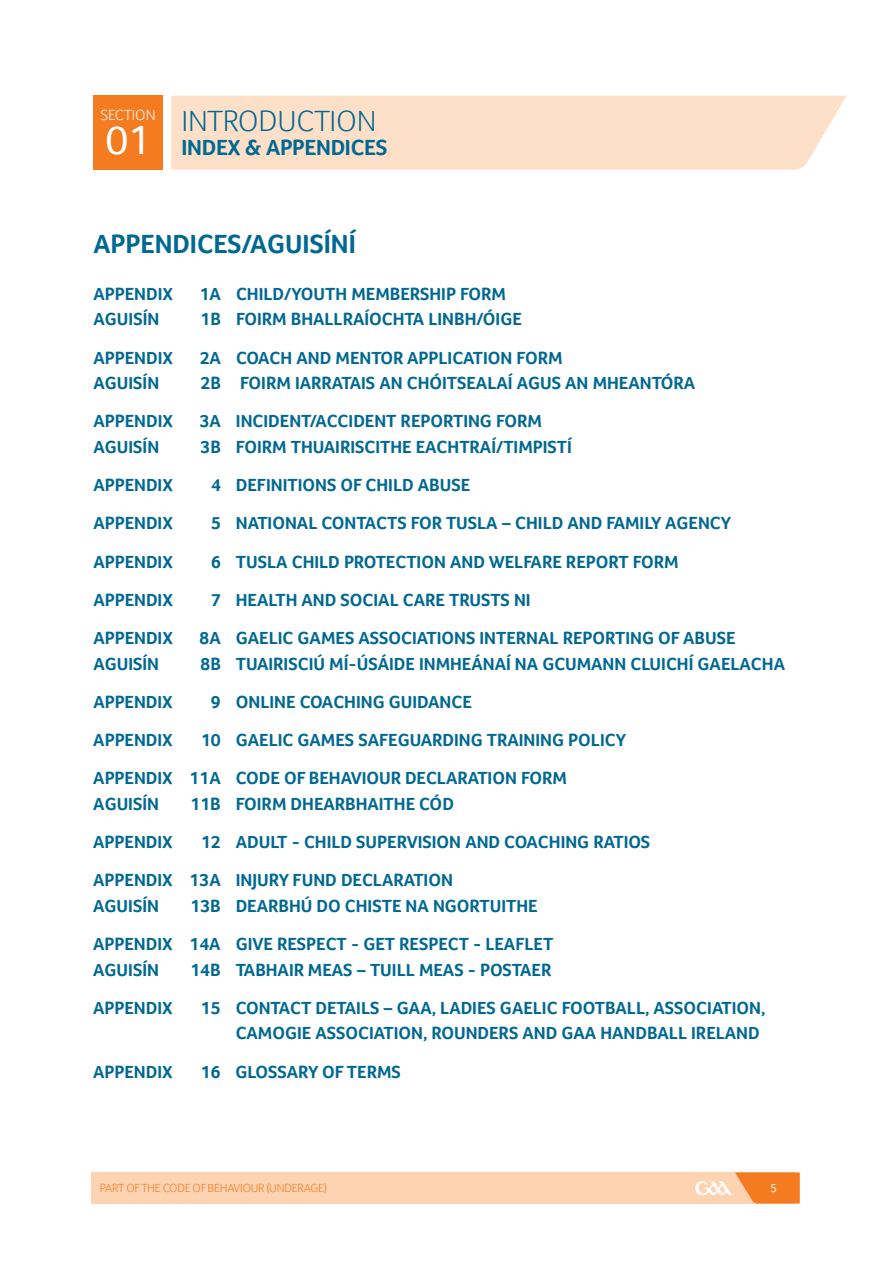
<style>
.page{position:relative;width:893px;height:1263px;background:#fff}
.page>*{position:absolute;margin:0;border:0;box-sizing:border-box;transform-origin:0 0}
.t1{font:42px "Foco";color:#fff}
.t2{font:300 30px "Foco";letter-spacing:-.01em;color:#006892}
.t3{font:700 27px "Foco";color:#006892}
.t4{font:700 22.5px "Foco";letter-spacing:-.01em;color:#006892}
.t5{font:700 18px/38.2px "Foco";color:#006892}
.t6{font:300 15px "Foco";color:#fff}
.t7{font:300 12px "Foco";letter-spacing:-.02em;color:#f47b20}
.t8{font:12px "Foco";color:#fff}
</style>
<div class="page">
<div style="left:91px;top:1172px;width:704px;height:31px;background:#fdd3b1"></div>
<div style="left:171px;top:96px;width:675px;height:74px;background:#fee0c8"></div>
<div style="left:94px;top:96px;width:69px;height:74px;background:#f47b20"></div>
<svg style="left:695px;top:1172px;width:105px;height:31px"></svg>
<p class="t6" style="left:101px;top:105px;width:56px">SECTION</p>
<h1 class="t1" style="left:105px;top:115px;width:47px">01</h1>
<h2 class="t2" style="left:181px;top:101px;width:197px">INTRODUCTION</h2>
<p class="t4" style="left:181px;top:134px;width:207px">INDEX &amp; APPENDICES</p>
<h3 class="t3" style="left:94px;top:228px;width:264px">APPENDICES/AGUISÍNÍ</h3>
<p class="t5" style="left:94px;top:274px;width:81px">APPENDIX</p>
<p class="t5" style="left:200px;top:274px;width:308px">1A CHILD/YOUTH MEMBERSHIP FORM</p>
<p class="t5" style="left:94px;top:300px;width:67px">AGUISÍN</p>
<p class="t5" style="left:201px;top:300px;width:323px">1B FOIRM BHALLRAÍOCHTA LINBH/ÓIGE</p>
<p class="t5" style="left:94px;top:338px;width:81px">APPENDIX</p>
<p class="t5" style="left:200px;top:338px;width:364px">2A COACH AND MENTOR APPLICATION FORM</p>
<p class="t5" style="left:93px;top:364px;width:67px">AGUISÍN</p>
<p class="t5" style="left:201px;top:364px;width:496px">2B FOIRM IARRATAIS AN CHÓITSEALAÍ AGUS AN MHEANTÓRA</p>
<p class="t5" style="left:93px;top:402px;width:81px">APPENDIX</p>
<p class="t5" style="left:200px;top:402px;width:344px">3A INCIDENT/ACCIDENT REPORTING FORM</p>
<p class="t5" style="left:93px;top:427px;width:67px">AGUISÍN</p>
<p class="t5" style="left:201px;top:427px;width:373px">3B FOIRM THUAIRISCITHE EACHTRAÍ/TIMPISTÍ</p>
<p class="t5" style="left:93px;top:466px;width:81px">APPENDIX</p>
<p class="t5" style="left:211px;top:466px;width:261px">4 DEFINITIONS OF CHILD ABUSE</p>
<p class="t5" style="left:93px;top:504px;width:81px">APPENDIX</p>
<p class="t5" style="left:211px;top:504px;width:522px">5 NATIONAL CONTACTS FOR TUSLA – CHILD AND FAMILY AGENCY</p>
<p class="t5" style="left:93px;top:542px;width:81px">APPENDIX</p>
<p class="t5" style="left:211px;top:542px;width:469px">6 TUSLA CHILD PROTECTION AND WELFARE REPORT FORM</p>
<p class="t5" style="left:93px;top:580px;width:81px">APPENDIX</p>
<p class="t5" style="left:211px;top:580px;width:321px">7 HEALTH AND SOCIAL CARE TRUSTS NI</p>
<p class="t5" style="left:93px;top:619px;width:81px">APPENDIX</p>
<p class="t5" style="left:200px;top:619px;width:537px">8A GAELIC GAMES ASSOCIATIONS INTERNAL REPORTING OF ABUSE</p>
<p class="t5" style="left:93px;top:644px;width:67px">AGUISÍN</p>
<p class="t5" style="left:200px;top:644px;width:586px">8B TUAIRISCIÚ MÍ-ÚSÁIDE INMHEÁNAÍ NA GCUMANN CLUICHÍ GAELACHA</p>
<p class="t5" style="left:93px;top:682px;width:81px">APPENDIX</p>
<p class="t5" style="left:211px;top:682px;width:262px">9 ONLINE COACHING GUIDANCE</p>
<p class="t5" style="left:93px;top:721px;width:81px">APPENDIX</p>
<p class="t5" style="left:93px;top:721px;width:534px;text-indent:108px">10 GAELIC GAMES SAFEGUARDING TRAINING POLICY<br>APPENDIX 11A CODE OF BEHAVIOUR DECLARATION FORM</p>
<p class="t5" style="left:93px;top:784px;width:67px">AGUISÍN</p>
<p class="t5" style="left:190px;top:784px;width:265px">11B FOIRM DHEARBHAITHE CÓD</p>
<p class="t5" style="left:93px;top:823px;width:81px">APPENDIX</p>
<p class="t5" style="left:93px;top:823px;width:558px;text-indent:108px">12 ADULT - CHILD SUPERVISION AND COACHING RATIOS<br>APPENDIX 13A INJURY FUND DECLARATION</p>
<p class="t5" style="left:93px;top:886px;width:67px">AGUISÍN</p>
<p class="t5" style="left:93px;top:886px;width:462px;text-indent:97px">13B DEARBHÚ DO CHISTE NA NGORTUITHE<br>APPENDIX 14A GIVE RESPECT - GET RESPECT - LEAFLET</p>
<p class="t5" style="left:93px;top:950px;width:67px">AGUISÍN</p>
<p class="t5" style="left:190px;top:950px;width:362px">14B TABHAIR MEAS – TUILL MEAS - POSTAER</p>
<p class="t5" style="left:93px;top:988px;width:81px">APPENDIX</p>
<p class="t5" style="left:236px;top:995px;width:531px;line-height:25.5px;text-indent:-35px">15 CONTACT DETAILS – GAA, LADIES GAELIC FOOTBALL, ASSOCIATION,<br>CAMOGIE ASSOCIATION, ROUNDERS AND GAA HANDBALL IRELAND</p>
<p class="t5" style="left:93px;top:1052px;width:81px">APPENDIX</p>
<p class="t5" style="left:201px;top:1052px;width:201px">16 GLOSSARY OF TERMS</p>
<p class="t7" style="left:100px;top:1180px;width:228px">PART OF THE CODE OF BEHAVIOUR (UNDERAGE)</p>
<p class="t8" style="left:770px;top:1181px;width:8px">5</p>
</div>
